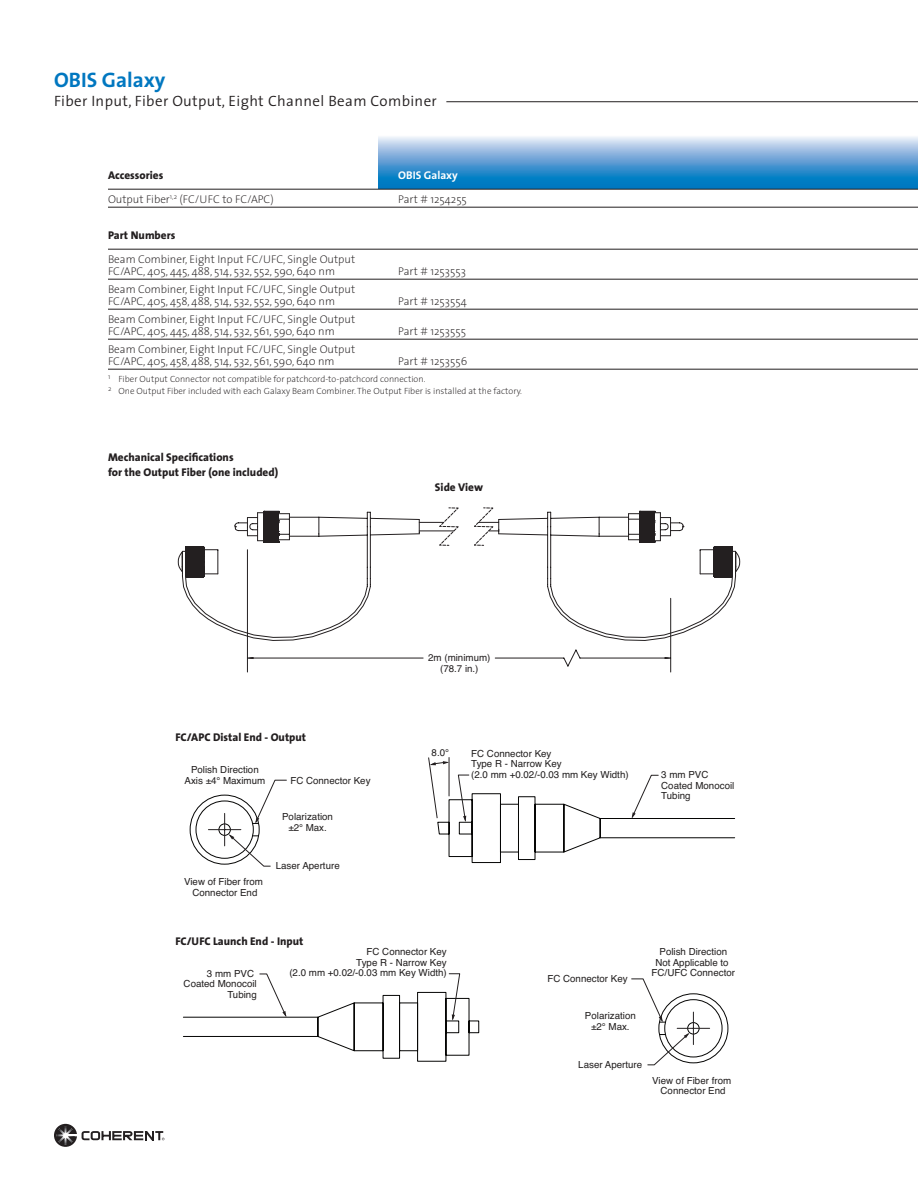
<style>
.page{position:relative;width:918px;height:1188px;background:#fff}
.page>*{position:absolute;margin:0;border:0;box-sizing:border-box;transform-origin:0 0}
.t1{font:700 21px "The Sans";color:#0077c0}
.t2{font:300 15px "The Sans";letter-spacing:.025em;color:#231f20}
.t3{font:200 11.25px "The Sans";color:#231f20}
.t4{font:800 11.25px "The Sans";color:#231f20}
.t5{font:700 11.25px "The Sans";color:#fff}
.t6{font:9.75px/10.5px "Helvetica";color:#211e1e;text-align:center}
.t7{font:9.75px/10.5px "Helvetica";color:#231f20;text-align:center}
.t8{font:200 9px "The Sans";color:#231f20}
</style>
<div class="page">
<svg style="left:378px;top:137px;width:540px;height:52px"></svg>
<hr style="left:108px;top:189px;width:810px;height:1px;background:#231f20">
<hr style="left:108px;top:207px;width:810px;height:1px;background:#231f20">
<hr style="left:108px;top:249px;width:810px;height:1px;background:#231f20">
<hr style="left:108px;top:279px;width:810px;height:1px;background:#231f20">
<hr style="left:108px;top:309px;width:810px;height:1px;background:#231f20">
<hr style="left:108px;top:339px;width:810px;height:1px;background:#231f20">
<hr style="left:108px;top:369px;width:810px;height:1px;background:#231f20">
<svg style="left:54px;top:1124px;width:111px;height:23px"></svg>
<svg style="left:178px;top:511px;width:261px;height:130px"></svg>
<svg style="left:183px;top:973px;width:546px;height:92px"></svg>
<svg style="left:439px;top:508px;width:20px;height:38px"></svg>
<svg style="left:474px;top:508px;width:266px;height:133px"></svg>
<svg style="left:247px;top:549px;width:424px;height:124px"></svg>
<svg style="left:189px;top:757px;width:546px;height:110px"></svg>
<svg style="left:247px;top:657px;width:6px;height:2px"></svg>
<svg style="left:665px;top:657px;width:6px;height:2px"></svg>
<hr style="left:446px;top:101px;width:472px;height:1px;background:#231f20">
<p class="t1" style="left:54px;top:62px;width:113px">OBIS Galaxy</p>
<p class="t2" style="left:54px;top:88px;width:384px">Fiber Input, Fiber Output, Eight Channel Beam Combiner</p>
<p class="t4" style="left:108px;top:166px;width:57px">Accessories</p>
<p class="t5" style="left:398px;top:166px;width:61px">OBIS Galaxy</p>
<p class="t3" style="left:108px;top:190px;width:167px">Output Fiber<sup>1,2</sup> (FC/UFC to FC/APC)</p>
<p class="t3" style="left:398px;top:190px;width:70px">Part # 1254255</p>
<p class="t4" style="left:108px;top:226px;width:69px">Part Numbers</p>
<p class="t3" style="left:108px;top:250px;width:249px">Beam Combiner, Eight Input FC/UFC, Single Output</p>
<p class="t3" style="left:108px;top:262px;width:229px">FC/APC, 405, 445, 488, 514, 532, 552, 590, 640 nm</p>
<p class="t3" style="left:398px;top:262px;width:69px">Part # 1253553</p>
<p class="t3" style="left:108px;top:280px;width:249px">Beam Combiner, Eight Input FC/UFC, Single Output</p>
<p class="t3" style="left:108px;top:292px;width:229px">FC/APC, 405, 458, 488, 514, 532, 552, 590, 640 nm</p>
<p class="t3" style="left:398px;top:292px;width:70px">Part # 1253554</p>
<p class="t3" style="left:108px;top:310px;width:249px">Beam Combiner, Eight Input FC/UFC, Single Output</p>
<p class="t3" style="left:108px;top:322px;width:228px">FC/APC, 405, 445, 488, 514, 532, 561, 590, 640 nm</p>
<p class="t3" style="left:398px;top:322px;width:69px">Part # 1253555</p>
<p class="t3" style="left:108px;top:340px;width:249px">Beam Combiner, Eight Input FC/UFC, Single Output</p>
<p class="t3" style="left:108px;top:352px;width:228px">FC/APC, 405, 458, 488, 514, 532, 561, 590, 640 nm</p>
<p class="t3" style="left:398px;top:352px;width:71px">Part # 1253556</p>
<p class="t8" style="left:108px;top:372px;width:319px"><sup>1</sup> Fiber Output Connector not compatible for patchcord-to-patchcord connection.</p>
<p class="t8" style="left:108px;top:384px;width:415px"><sup>2</sup> One Output Fiber included with each Galaxy Beam Combiner. The Output Fiber is installed at the factory.</p>
<p class="t4" style="left:108px;top:448px;width:127px">Mechanical Specifications</p>
<p class="t4" style="left:108px;top:463px;width:172px">for the Output Fiber (one included)</p>
<p class="t4" style="left:435px;top:478px;width:50px">Side View</p>
<p class="t7" style="left:428px;top:653px;width:64px">2m (minimum) (78.7 in.)</p>
<p class="t4" style="left:176px;top:728px;width:132px">FC/APC Distal End - Output</p>
<p class="t6" style="left:185px;top:765px;width:82px">Polish Direction<br>Axis ±4° Maximum</p>
<p class="t6" style="left:184px;top:877px;width:80px">View of Fiber from<br>Connector End</p>
<p class="t6" style="left:290px;top:775px;width:82px">FC Connector Key</p>
<p class="t6" style="left:282px;top:812px;width:52px">Polarization ±2° Max.</p>
<p class="t6" style="left:276px;top:861px;width:65px">Laser Aperture</p>
<p class="t6" style="left:432px;top:748px;width:19px">8.0°</p>
<p class="t4" style="left:176px;top:932px;width:129px">FC/UFC Launch End - Input</p>
<p class="t6" style="left:289px;top:947px;width:159px;text-align:right">FC Connector Key<br>Type R - Narrow Key<br>(2.0 mm +0.02/-0.03 mm Key Width)</p>
<p class="t6" style="left:184px;top:969px;width:75px;text-align:right">3 mm PVC<br>Coated Monocoil<br>Tubing</p>
<p class="t6" style="left:471px;top:748px;width:159px;text-align:left">FC Connector Key<br>Type R - Narrow Key<br>(2.0 mm +0.02/-0.03 mm Key Width)</p>
<p class="t6" style="left:661px;top:770px;width:75px;text-align:left">3 mm PVC<br>Coated Monocoil<br>Tubing</p>
<p class="t6" style="left:547px;top:974px;width:82px">FC Connector Key</p>
<p class="t6" style="left:585px;top:1011px;width:52px">Polarization ±2° Max.</p>
<p class="t6" style="left:578px;top:1060px;width:65px">Laser Aperture</p>
<p class="t6" style="left:652px;top:947px;width:85px">Polish Direction<br>Not Applicable to<br>FC/UFC Connector</p>
<p class="t6" style="left:652px;top:1076px;width:80px">View of Fiber from<br>Connector End</p>
</div>
